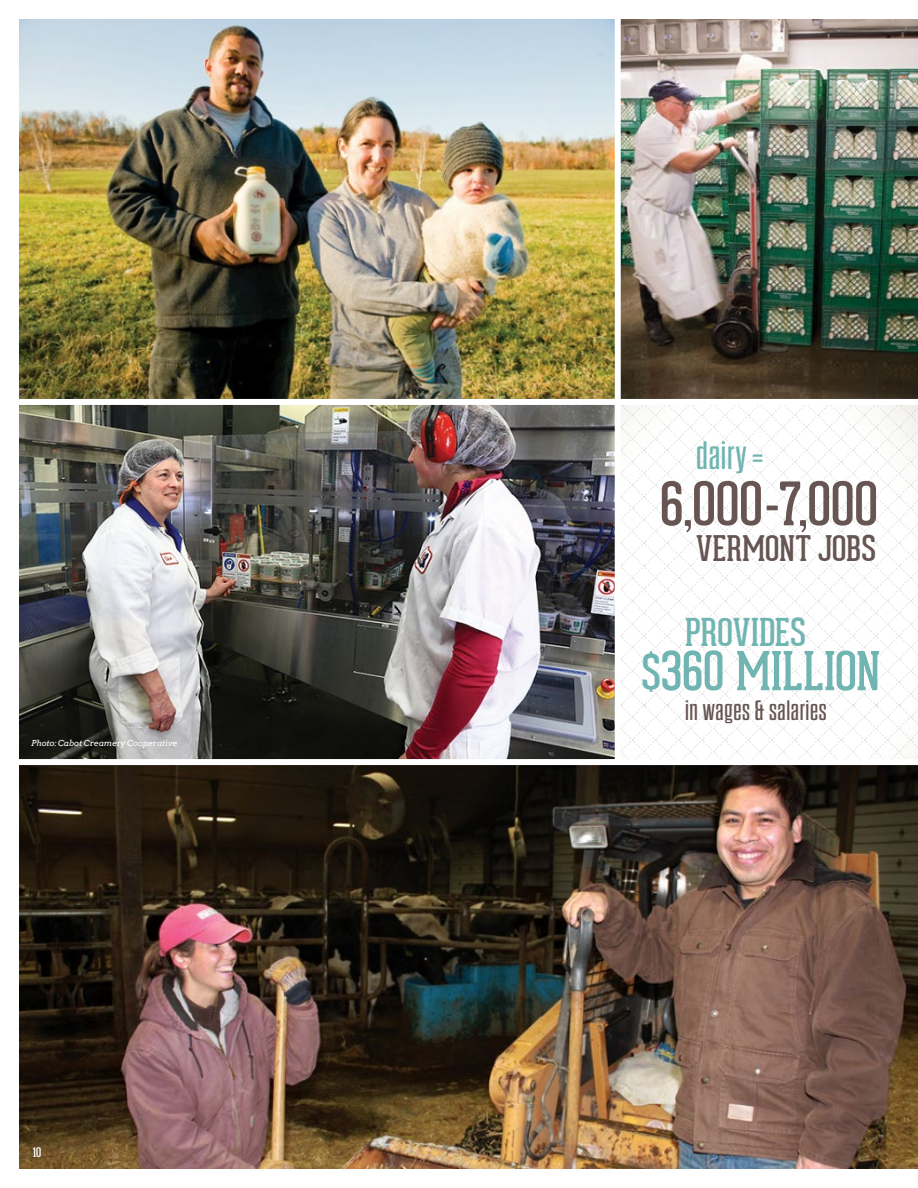
<style>
.page{position:relative;width:918px;height:1188px;background:#fff}
.page>*{position:absolute;margin:0;border:0;box-sizing:border-box;transform-origin:0 0}
.t1{font:58.5px "Geared Slab";letter-spacing:.005em;color:#665552}
.t2{font:52.5px "Geared Slab";letter-spacing:.01em;color:#70b5b1}
.t3{font:39.6px "Dharma Gothic M";letter-spacing:.015em;color:#70b5b1;scale:1.18 1}
.t4{font:37.5px "Geared Slab";letter-spacing:.005em;color:#70b5b1}
.t5{font:34.5px "Geared Slab";letter-spacing:.005em;color:#665552}
.t6{font:28.05px "Dharma Gothic M";letter-spacing:.02em;color:#665552;scale:1.18 1}
.t7{font:12.75px "Geared Slab";color:#fff}
.t8{font:italic 8.25px "Arvo";letter-spacing:-.01em;color:#fff}
.s1{font-size:46.5px}
</style>
<div class="page">
<svg style="left:621px;top:405px;width:297px;height:354px"></svg>
<img style="left:19px;top:765px;width:899px;height:404px">
<img style="left:19px;top:20px;width:596px;height:739px">
<img style="left:621px;top:19px;width:297px;height:380px">
<div style="left:0;top:399px;width:918px;height:6px;background:#fff"></div>
<p class="t8" style="left:31px;top:737px;width:148px">Photo: Cabot Creamery Cooperative</p>
<h3 class="t7" style="left:33px;top:1145px;width:10px">10</h3>
<h3 class="t3" style="left:696px;top:437px;width:59px">dairy =</h3>
<h1 class="t1" style="left:660px;top:469px;width:219px">6,000-7,000</h1>
<h3 class="t5" style="left:696px;top:527px;width:181px">VERMONT JOBS</h3>
<h3 class="t4" style="left:685px;top:610px;width:123px">PROVIDES</h3>
<h2 class="t2" style="left:642px;top:640px;width:240px"><span class="s1">$</span>360 MILLION</h2>
<h3 class="t6" style="left:685px;top:697px;width:122px">in wages &amp; salaries</h3>
</div>
